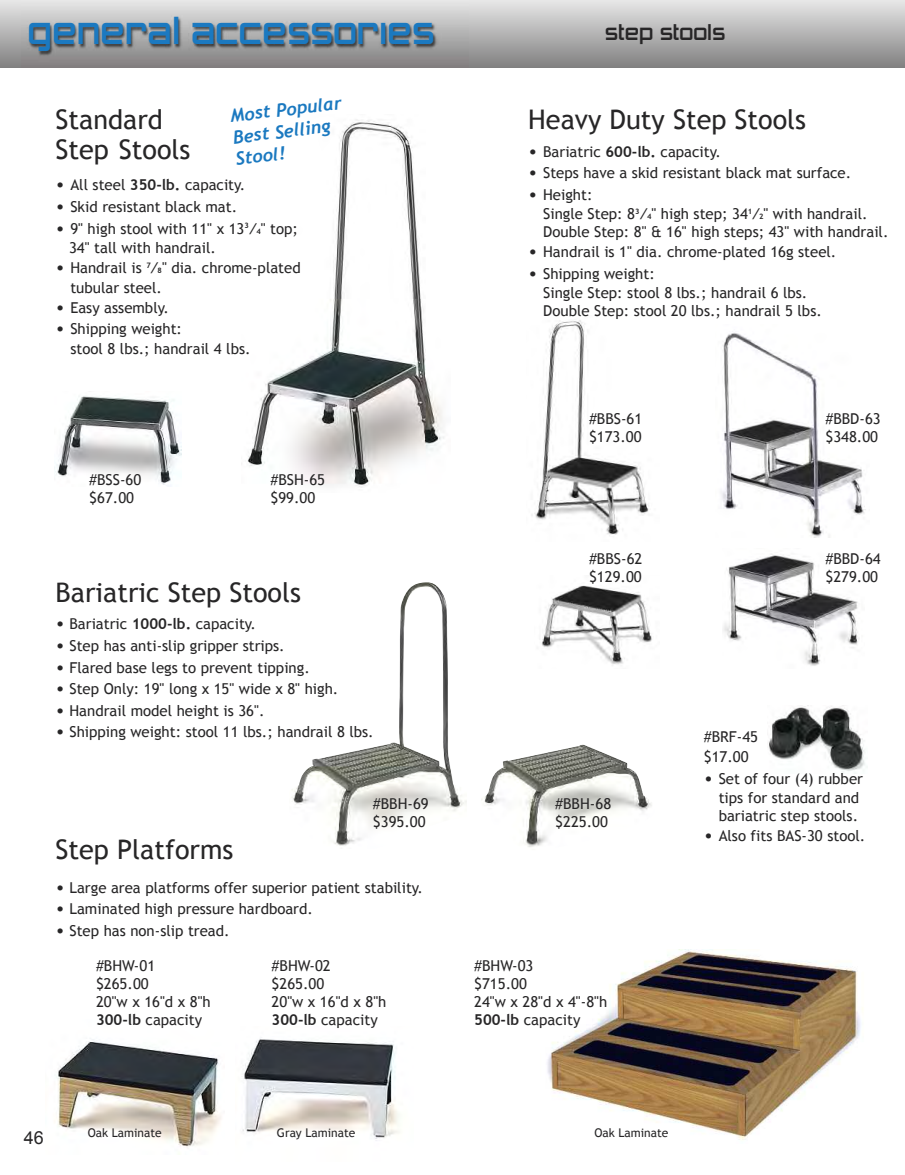
<style>
.page{position:relative;width:905px;height:1175px;background:#fff}
.page>*{position:absolute;margin:0;border:0;box-sizing:border-box;transform-origin:0 0}
.t1{font:36px "Zero Twos";color:#1b79c0}
.t2{font:27px/30px "Trebuchet MS";color:#272627}
.t3{font:21px "Zero Twos";color:#272627}
.t4{font:italic 700 18px/21.6px "Trebuchet";color:#1b79c0}
.t5{font:18px "Arial";color:#272627}
.t6{font:15px/18px "Trebuchet MS";color:#272627}
.t7{font:12px "Trebuchet MS";color:#272627}
.s1{font-size:18px}
.s2{font-weight:700}
.s3{font-weight:700;font-size:7.5px}
</style>
<div class="page">
<img style="left:242px;top:1039px;width:157px;height:102px">
<img style="left:57px;top:1039px;width:164px;height:109px">
<img style="left:481px;top:744px;width:171px;height:103px">
<img style="left:291px;top:582px;width:176px;height:264px">
<div style="left:0;top:0;width:904px;height:68px;background:linear-gradient(to bottom,#e7e7e7,#828282)"></div>
<img style="left:22px;top:0;width:447px;height:68px">
<img style="left:241px;top:119px;width:203px;height:369px">
<img style="left:55px;top:396px;width:127px;height:89px">
<img style="left:531px;top:320px;width:118px;height:216px">
<img style="left:541px;top:585px;width:111px;height:80px">
<img style="left:720px;top:333px;width:146px;height:204px">
<img style="left:723px;top:554px;width:137px;height:112px">
<img style="left:547px;top:949px;width:316px;height:191px">
<img style="left:769px;top:705px;width:96px;height:67px">
<h1 class="t1" style="left:27px;top:10px;width:409px">general accessories</h1>
<h3 class="t3" style="left:605px;top:20px;width:122px">step stools</h3>
<p class="t4" style="left:229px;top:105px;width:114px;rotate:-7deg">Most Popular<br>Best Selling<br>Stool!</p>
<h2 class="t2" style="left:56px;top:105px;width:136px">Standard<br>Step Stools</h2>
<h2 class="t2" style="left:528px;top:105px;width:279px">Heavy Duty Step Stools</h2>
<p class="t6" style="left:528px;top:142px;width:194px"><span class="s1">•</span> Bariatric <span class="s2">600-lb.</span> capacity.</p>
<p class="t6" style="left:528px;top:164px;width:324px"><span class="s1">•</span> Steps have a skid resistant black mat surface.</p>
<p class="t6" style="left:543px;top:185px;width:326px;line-height:19.4px;text-indent:-15px"><span class="s1">•</span> Height:<br>Single Step: 8<sup>3</sup><span class="s2">⁄</span><span class="s3">4</span>" high step; 34<sup>1</sup><span class="s2">⁄</span><span class="s3">2</span>" with handrail.</p>
<p class="t6" style="left:543px;top:223px;width:347px">Double Step: 8" &amp; 16" high steps; 43" with handrail.</p>
<p class="t6" style="left:528px;top:243px;width:309px"><span class="s1">•</span> Handrail is 1" dia. chrome-plated 16g steel.</p>
<p class="t6" style="left:543px;top:264px;width:266px;line-height:19.4px;text-indent:-15px"><span class="s1">•</span> Shipping weight:<br>Single Step: stool 8 lbs.; handrail 6 lbs.</p>
<p class="t6" style="left:543px;top:302px;width:280px">Double Step: stool 20 lbs.; handrail 5 lbs.</p>
<p class="t6" style="left:56px;top:176px;width:191px"><span class="s1">•</span> All steel <span class="s2">350-lb.</span> capacity.</p>
<p class="t6" style="left:56px;top:198px;width:183px"><span class="s1">•</span> Skid resistant black mat.</p>
<p class="t6" style="left:69px;top:218px;width:230px;line-height:19.4px;text-indent:-14px"><span class="s1">•</span> 9" high stool with 11" x 13<sup>3</sup><span class="s2">⁄</span><span class="s3">4</span>" top;<br>34" tall with handrail.</p>
<p class="t6" style="left:70px;top:258px;width:232px;line-height:19.4px;text-indent:-15px"><span class="s1">•</span> Handrail is <sup>7</sup><span class="s2">⁄</span><span class="s3">8</span>" dia. chrome-plated tubular steel.</p>
<p class="t6" style="left:56px;top:298px;width:115px"><span class="s1">•</span> Easy assembly.</p>
<p class="t6" style="left:70px;top:319px;width:182px;line-height:19.4px;text-indent:-15px"><span class="s1">•</span> Shipping weight:<br>stool 8 lbs.; handrail 4 lbs.</p>
<p class="t6" style="left:89px;top:471px;width:54px">#BSS-60 $67.00</p>
<p class="t6" style="left:270px;top:471px;width:56px">#BSH-65 $99.00</p>
<h2 class="t2" style="left:56px;top:577px;width:247px">Bariatric Step Stools</h2>
<p class="t6" style="left:56px;top:615px;width:202px"><span class="s1">•</span> Bariatric <span class="s2">1000-lb.</span> capacity.</p>
<p class="t6" style="left:56px;top:636px;width:231px"><span class="s1">•</span> Step has anti-slip gripper strips.</p>
<p class="t6" style="left:56px;top:658px;width:256px"><span class="s1">•</span> Flared base legs to prevent tipping.</p>
<p class="t6" style="left:56px;top:679px;width:284px"><span class="s1">•</span> Step Only: 19" long x 15" wide x 8" high.</p>
<p class="t6" style="left:56px;top:701px;width:210px"><span class="s1">•</span> Handrail model height is 36".</p>
<p class="t6" style="left:56px;top:723px;width:320px"><span class="s1">•</span> Shipping weight: stool 11 lbs.; handrail 8 lbs.</p>
<h2 class="t2" style="left:56px;top:834px;width:179px">Step Platforms</h2>
<p class="t6" style="left:373px;top:795px;width:57px">#BBH-69 $395.00</p>
<p class="t6" style="left:56px;top:878px;width:369px"><span class="s1">•</span> Large area platforms offer superior patient stability.</p>
<p class="t6" style="left:56px;top:900px;width:259px"><span class="s1">•</span> Laminated high pressure hardboard.</p>
<p class="t6" style="left:56px;top:921px;width:176px"><span class="s1">•</span> Step has non-slip tread.</p>
<p class="t6" style="left:96px;top:957px;width:116px">#BHW-01 $265.00<br>20"w x 16"d x 8"h<br><span class="s2">300-lb</span> capacity</p>
<p class="t6" style="left:271px;top:957px;width:116px">#BHW-02 $265.00<br>20"w x 16"d x 8"h<br><span class="s2">300-lb</span> capacity</p>
<p class="t6" style="left:589px;top:410px;width:55px">#BBS-61 $173.00</p>
<p class="t6" style="left:589px;top:549px;width:55px">#BBS-62 $129.00</p>
<p class="t6" style="left:555px;top:795px;width:57px">#BBH-68 $225.00</p>
<p class="t6" style="left:474px;top:957px;width:134px">#BHW-03<br>$715.00<br>24"w x 28"d x 4"-8"h<br><span class="s2">500-lb</span> capacity</p>
<p class="t6" style="left:825px;top:410px;width:57px">#BBD-63 $348.00</p>
<p class="t6" style="left:825px;top:549px;width:57px">#BBD-64 $279.00</p>
<p class="t6" style="left:704px;top:726px;width:56px;line-height:20.2px">#BRF-45 $17.00</p>
<p class="t6" style="left:704px;top:768px;width:161px;line-height:19.4px;text-align:right"><span class="s1">•</span> Set of four (4) rubber tips for standard and</p>
<p class="t6" style="left:718px;top:806px;width:141px">bariatric step stools.</p>
<p class="t6" style="left:704px;top:827px;width:163px"><span class="s1">•</span> Also fits BAS-30 stool.</p>
<p class="t5" style="left:24px;top:1127px;width:22px">46</p>
<p class="t7" style="left:88px;top:1125px;width:75px">Oak Laminate</p>
<p class="t7" style="left:277px;top:1125px;width:80px">Gray Laminate</p>
<p class="t7" style="left:594px;top:1125px;width:75px">Oak Laminate</p>
</div>
